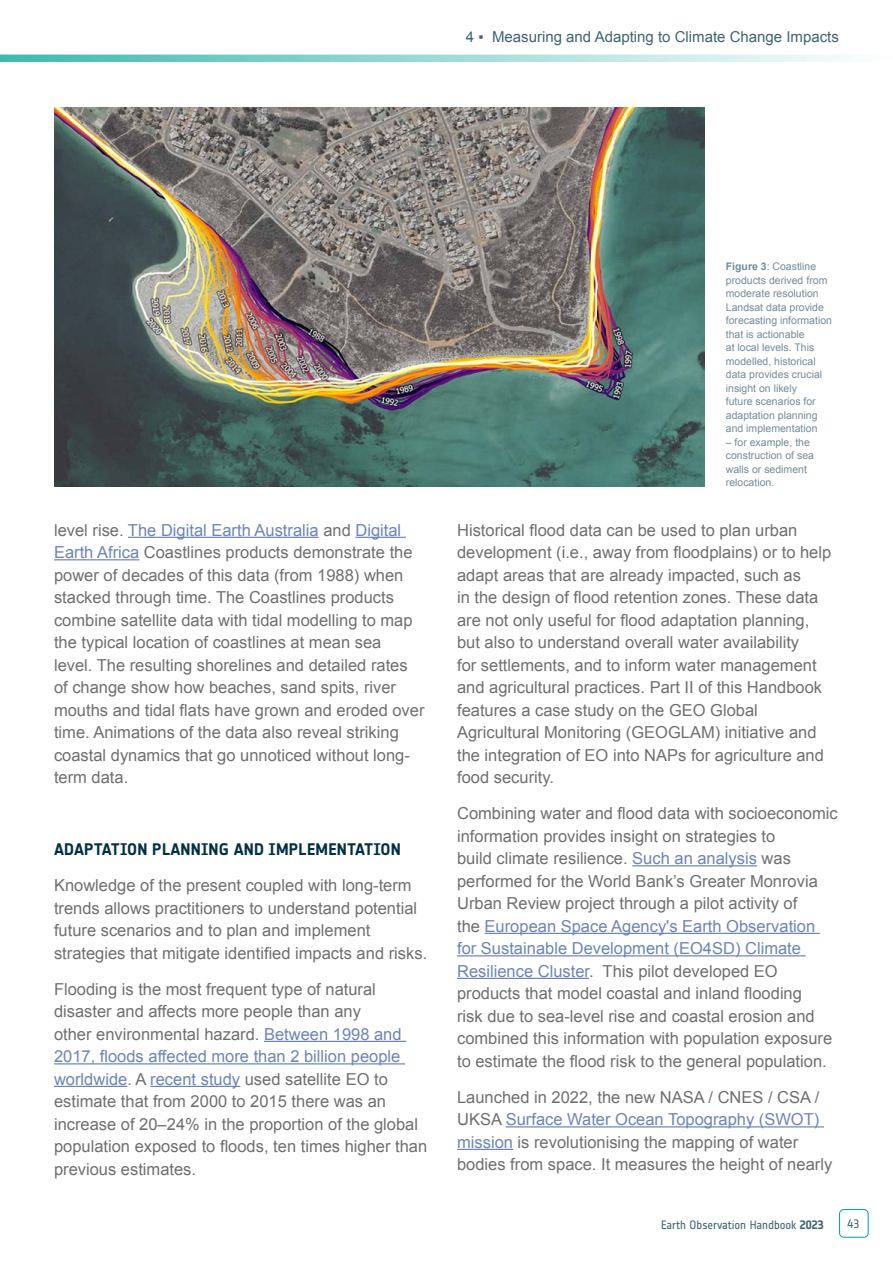
<style>
.page{position:relative;width:893px;height:1263px;background:#fff}
.page>*{position:absolute;margin:0;border:0;box-sizing:border-box;transform-origin:0 0}
.t1{font:16.5px/22.5px "Arial";color:#706f6f}
.t2{font:700 16.5px "Notes Esa";letter-spacing:.01em;color:#003045}
.t3{font:15px "Arial";color:#3e6374}
.t4{font:12px "Notes Esa";letter-spacing:-.005em;color:#3e6374}
.t5{font:10.5px/13.5px "Arial";color:#728c9b}
.s1{color:#6b84b9}
.s2{font-weight:700}
</style>
<div class="page">
<div style="left:839px;top:1209px;width:29px;height:28px;border:1px solid #00a295;border-radius:4px"></div>
<svg style="left:0;top:55px;width:846px;height:7px;background:#9ad9d4"></svg>
<hr style="left:128px;top:537px;width:191px;height:1px;background:#6b84b9">
<hr style="left:355px;top:537px;width:51px;height:1px;background:#6b84b9">
<hr style="left:54px;top:559px;width:85px;height:1px;background:#6b84b9">
<hr style="left:264px;top:1041px;width:142px;height:1px;background:#6b84b9">
<hr style="left:54px;top:1063px;width:351px;height:1px;background:#6b84b9">
<hr style="left:54px;top:1086px;width:73px;height:1px;background:#6b84b9">
<hr style="left:150px;top:1086px;width:90px;height:1px;background:#6b84b9">
<hr style="left:632px;top:865px;width:125px;height:1px;background:#6b84b9">
<hr style="left:485px;top:933px;width:335px;height:1px;background:#6b84b9">
<hr style="left:457px;top:955px;width:349px;height:1px;background:#6b84b9">
<hr style="left:457px;top:978px;width:132px;height:1px;background:#6b84b9">
<hr style="left:506px;top:1126px;width:318px;height:1px;background:#6b84b9">
<hr style="left:457px;top:1149px;width:56px;height:1px;background:#6b84b9">
<img style="left:54px;top:107px;width:651px;height:380px">
<p class="t3" style="left:466px;top:27px;width:375px">4 ▪ Measuring and Adapting to Climate Change Impacts</p>
<p class="t1" style="left:54px;top:519px;width:372px">level rise. <span class="s1">The Digital Earth Australia</span> and <span class="s1">Digital Earth Africa</span> Coastlines products demonstrate the power of decades of this data (from 1988) when stacked through time. The Coastlines products combine satellite data with tidal modelling to map the typical location of coastlines at mean sea<br>level. The resulting shorelines and detailed rates of change show how beaches, sand spits, river mouths and tidal flats have grown and eroded over time. Animations of the data also reveal striking coastal dynamics that go unnoticed without long&shy;term data.</p>
<p class="t2" style="left:54px;top:840px;width:348px">ADAPTATION PLANNING AND IMPLEMENTATION</p>
<p class="t1" style="left:54px;top:874px;width:375px">Knowledge of the present coupled with long-term trends allows practitioners to understand potential future scenarios and to plan and implement strategies that mitigate identified impacts and risks.</p>
<p class="t1" style="left:54px;top:978px;width:375px">Flooding is the most frequent type of natural disaster and affects more people than any<br>other environmental hazard. <span class="s1">Between 1998 and 2017, floods affected more than 2 billion people worldwide</span>. A <span class="s1">recent study</span> used satellite EO to estimate that from 2000 to 2015 there was an increase of 20–24% in the proportion of the global population exposed to floods, ten times higher than previous estimates.</p>
<p class="t5" style="left:726px;top:260px;width:108px"><span class="s2">Figure 3</span>: Coastline products derived from moderate resolution<br>Landsat data provide forecasting information that is actionable<br>at local levels. This modelled, historical data provides crucial insight on likely<br>future scenarios for adaptation planning and implementation</p>
<p class="t5" style="left:726px;top:435px;width:90px">– for example, the construction of sea walls or sediment relocation.</p>
<p class="t1" style="left:457px;top:519px;width:376px">Historical flood data can be used to plan urban development (i.e., away from floodplains) or to help adapt areas that are already impacted, such as<br>in the design of flood retention zones. These data are not only useful for flood adaptation planning, but also to understand overall water availability<br>for settlements, and to inform water management and agricultural practices. Part II of this Handbook features a case study on the GEO Global Agricultural Monitoring (GEOGLAM) initiative and the integration of EO into NAPs for agriculture and food security.</p>
<p class="t1" style="left:457px;top:802px;width:382px">Combining water and flood data with socioeconomic information provides insight on strategies to<br>build climate resilience. <span class="s1">Such an analysis</span> was performed for the World Bank’s Greater Monrovia Urban Review project through a pilot activity of<br>the <span class="s1">European Space Agency's Earth Observation for Sustainable Development (EO4SD) Climate Resilience Cluster</span>. This pilot developed EO products that model coastal and inland flooding<br>risk due to sea-level rise and coastal erosion and combined this information with population exposure to estimate the flood risk to the general population.</p>
<p class="t1" style="left:457px;top:1086px;width:377px">Launched in 2022, the new NASA / CNES / CSA / UKSA <span class="s1">Surface Water Ocean Topography (SWOT) mission</span> is revolutionising the mapping of water bodies from space. It measures the height of nearly</p>
<p class="t4" style="left:661px;top:1217px;width:164px">Earth Observation Handbook <span class="s2">2023</span></p>
<p class="t4" style="left:847px;top:1217px;width:13px">43</p>
</div>
